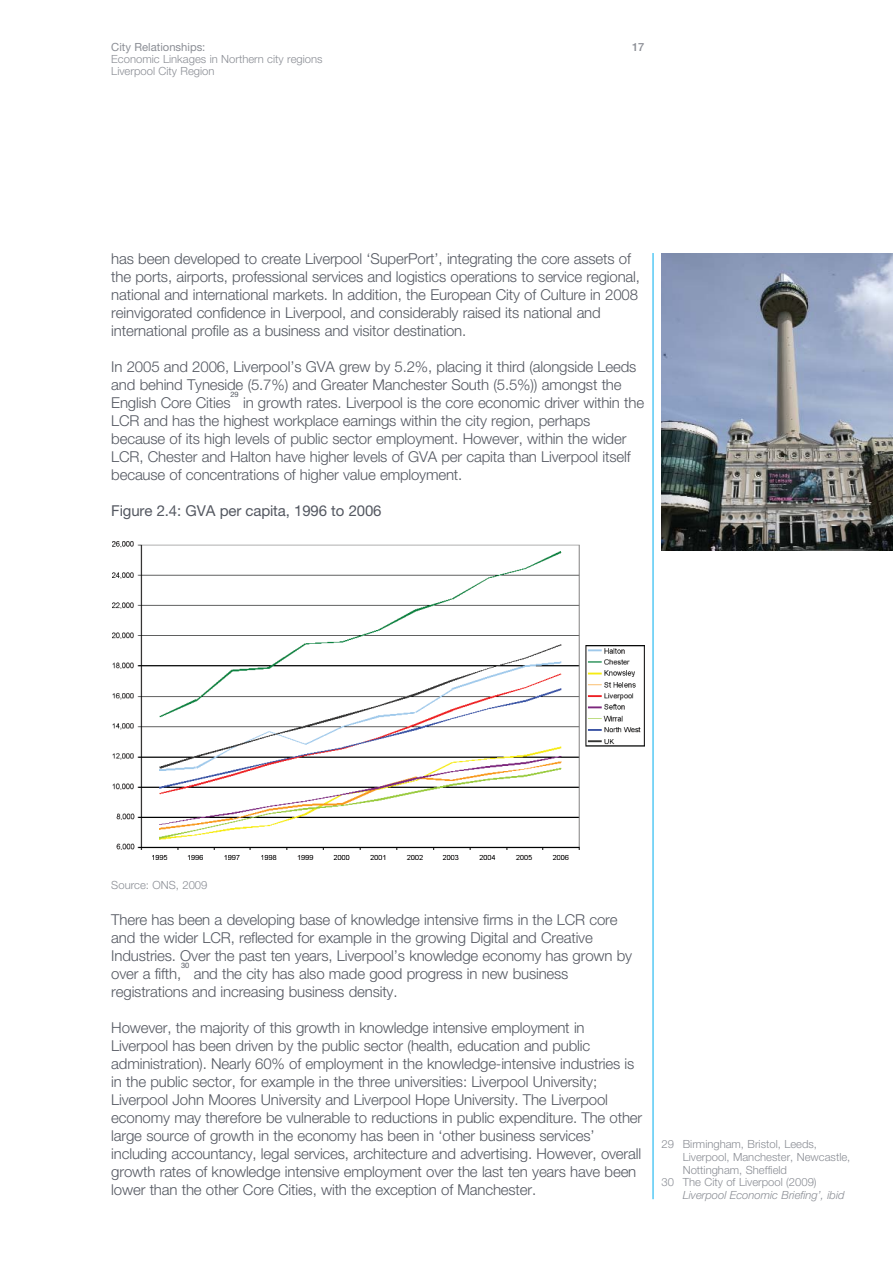
<style>
.page{position:relative;width:893px;height:1263px;background:#fff}
.page>*{position:absolute;margin:0;border:0;box-sizing:border-box;transform-origin:0 0}
.t1{font:300 15px/18px "Helvetica Neue LT Std";letter-spacing:-.01em;color:#545861}
.t2{font:15px "Helvetica Neue LT Std";letter-spacing:-.01em;color:#545861}
.t3{font:300 11.25px/12px "Helvetica Neue LT Std";color:#8b8e95}
.t4{font:italic 300 11.25px "Helvetica Neue LT Std";color:#8b8e95}
.t5{font:11.25px "Helvetica Neue LT Std";color:#8b8e95}
.t6{font:500 11.25px "Helvetica Neue LT Std";color:#8b8e95}
.t7{font:7.5px "Helvetica Neue LT Std";color:#545861}
</style>
<div class="page">
<hr style="left:652px;top:253px;width:1px;height:946px;background:#00aeef">
<img style="left:661px;top:253px;width:231px;height:298px">
<img style="left:112px;top:541px;width:532px;height:318px">
<p class="t5" style="left:111px;top:43px;width:96px">City Relationships:</p>
<p class="t6" style="left:632px;top:43px;width:14px">17</p>
<p class="t3" style="left:111px;top:54px;width:213px">Economic Linkages in Northern city regions<br>Liverpool City Region</p>
<p class="t1" style="left:111px;top:251px;width:530px">has been developed to create Liverpool ‘SuperPort’, integrating the core assets of the ports, airports, professional services and logistics operations to service regional, national and international markets. In addition, the European City of Culture in 2008 reinvigorated confidence in Liverpool, and considerably raised its national and international profile as a business and visitor destination.</p>
<p class="t1" style="left:111px;top:359px;width:526px">In 2005 and 2006, Liverpool’s GVA grew by 5.2%, placing it third (alongside Leeds and behind Tyneside (5.7%) and Greater Manchester South (5.5%)) amongst the<br>English Core Cities</p>
<p class="t7" style="left:230px;top:392px;width:10px">29</p>
<p class="t1" style="left:111px;top:395px;width:534px;text-indent:132px">in growth rates. Liverpool is the core economic driver within the LCR and has the highest workplace earnings within the city region, perhaps because of its high levels of public sector employment. However, within the wider LCR, Chester and Halton have higher levels of GVA per capita than Liverpool itself because of concentrations of higher value employment.</p>
<p class="t2" style="left:111px;top:505px;width:272px">Figure 2.4: GVA per capita, 1996 to 2006</p>
<p class="t3" style="left:111px;top:880px;width:98px">Source: ONS, 2009</p>
<p class="t1" style="left:111px;top:912px;width:522px">There has been a developing base of knowledge intensive firms in the LCR core and the wider LCR, reflected for example in the growing Digital and Creative Industries. Over the past ten years, Liverpool’s knowledge economy has grown by over a fifth,</p>
<p class="t7" style="left:181px;top:963px;width:10px">30</p>
<p class="t1" style="left:111px;top:966px;width:458px;text-indent:82px">and the city has also made good progress in new business registrations and increasing business density.</p>
<p class="t1" style="left:111px;top:1020px;width:532px">However, the majority of this growth in knowledge intensive employment in Liverpool has been driven by the public sector (health, education and public administration). Nearly 60% of employment in the knowledge-intensive industries is in the public sector, for example in the three universities: Liverpool University; Liverpool John Moores University and Liverpool Hope University. The Liverpool economy may therefore be vulnerable to reductions in public expenditure. The other large source of growth in the economy has been in ‘other business services’ including accountancy, legal services, architecture and advertising. However, overall growth rates of knowledge intensive employment over the last ten years have been lower than the other Core Cities, with the exception of Manchester.</p>
<p class="t3" style="left:661px;top:1139px;width:157px">29 Birmingham, Bristol, Leeds,</p>
<p class="t3" style="left:682px;top:1152px;width:169px">Liverpool, Manchester, Newcastle,</p>
<p class="t3" style="left:682px;top:1165px;width:106px">Nottingham, Sheffield</p>
<p class="t3" style="left:661px;top:1177px;width:157px">30 The City of Liverpool (2009)</p>
<p class="t4" style="left:682px;top:1191px;width:163px">Liverpool Economic Briefing’, ibid</p>
</div>
